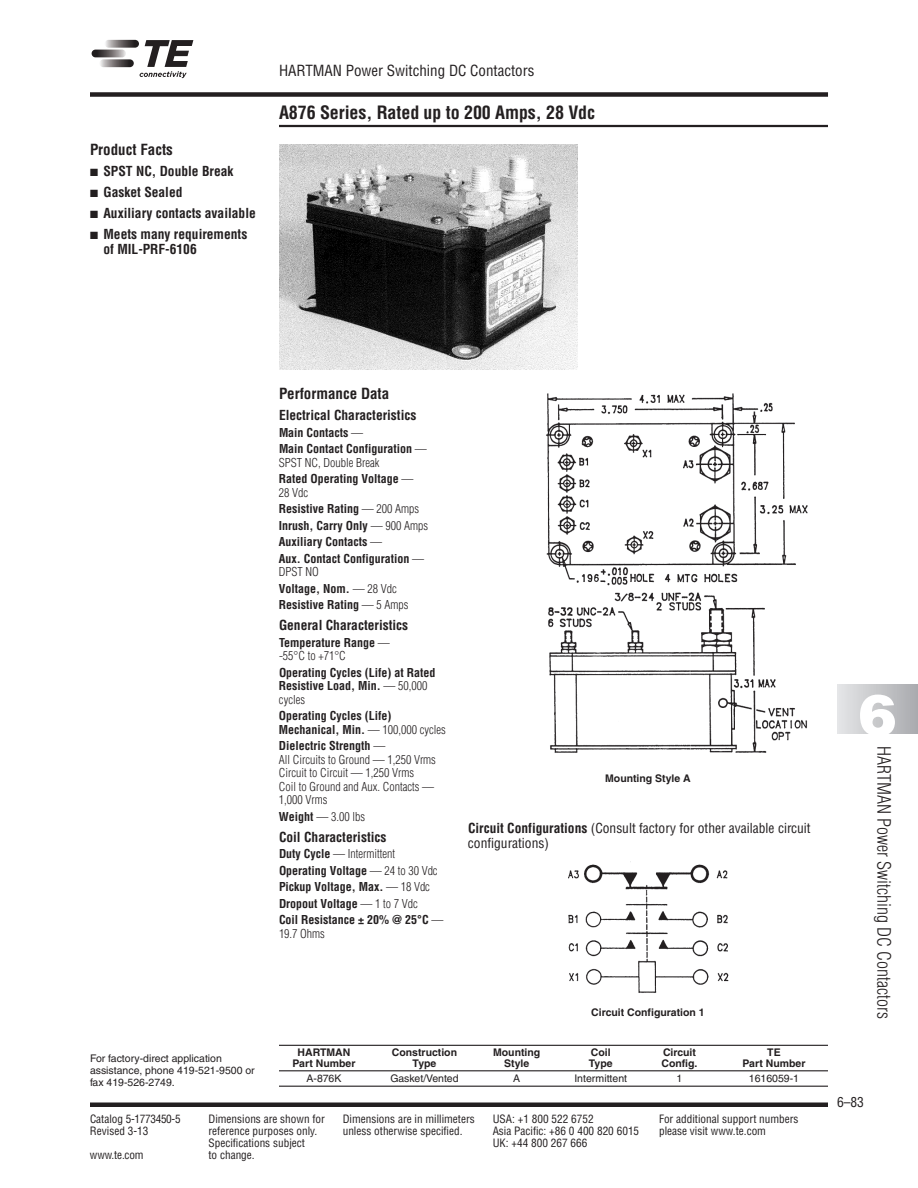
<style>
.page{position:relative;width:918px;height:1188px;background:#fff}
.page>*{position:absolute;margin:0;border:0;box-sizing:border-box;transform-origin:0 0}
.t1{font:900 57px "Helvetica";color:#fff}
.t2{font:300 condensed 18px "Helvetica";color:#231f20}
.t3{font:700 condensed 18px "Helvetica";letter-spacing:-.005em;color:#231f20}
.t4{font:condensed 15px "Helvetica";color:#231f20}
.t5{font:700 condensed 15px "Helvetica";color:#231f20}
.t6{font:700 condensed 13.5px/15px "Helvetica";color:#231f20}
.t7{font:condensed 13.5px/15px "Helvetica";color:#231f20}
.t8{font:700 condensed 12px/16.5px "Helvetica";color:#231f20}
.t9{font:300 condensed 12px/13.5px "Helvetica";color:#231f20}
.t10{font:condensed 11.25px "Helvetica";color:#231f20}
.t11{font:10.5px/12px "Helvetica";color:#231f20}
.t12{font:700 10.5px "Helvetica";color:#231f20}
.s1{font-weight:300}
.s2{font-weight:700}
</style>
<div class="page">
<hr style="left:279px;top:125px;width:549px;height:2px;background:#231f20">
<div style="left:90px;top:92px;width:738px;height:5px;background:#231f20"></div>
<div style="left:837px;top:684px;width:81px;height:50px;background:linear-gradient(to right,#e5e6e7,#a9aaae)"></div>
<svg style="left:105px;top:40px;width:34px;height:8px"></svg>
<svg style="left:99px;top:59px;width:35px;height:8px"></svg>
<svg style="left:92px;top:50px;width:34px;height:7px"></svg>
<svg style="left:140px;top:40px;width:53px;height:38px"></svg>
<div style="left:90px;top:1102px;width:738px;height:5px;background:#231f20"></div>
<img style="left:279px;top:144px;width:299px;height:226px">
<img style="left:546px;top:393px;width:262px;height:360px">
<img style="left:568px;top:861px;width:161px;height:132px">
<hr style="left:279px;top:1045px;width:549px;height:1px;background:#231f20">
<hr style="left:279px;top:1070px;width:549px;height:1px;background:#231f20">
<hr style="left:279px;top:1086px;width:549px;height:1px;background:#231f20">
<p class="t5" style="left:90px;top:141px;width:84px">Product Facts</p>
<p class="t6" style="left:90px;top:164px;width:145px">■ SPST NC, Double Break</p>
<p class="t6" style="left:90px;top:185px;width:94px">■ Gasket Sealed</p>
<p class="t6" style="left:90px;top:206px;width:167px">■ Auxiliary contacts available</p>
<p class="t6" style="left:104px;top:227px;width:145px;text-indent:-14px">■ Meets many requirements of MIL-PRF-6106</p>
<p class="t4" style="left:279px;top:62px;width:257px">HARTMAN Power Switching DC Contactors</p>
<h2 class="t3" style="left:279px;top:103px;width:318px">A876 Series, Rated up to 200 Amps, 28 Vdc</h2>
<p class="t5" style="left:279px;top:385px;width:112px">Performance Data</p>
<p class="t6" style="left:279px;top:408px;width:139px">Electrical Characteristics</p>
<p class="t8" style="left:279px;top:424px;width:149px">Main Contacts <span class="s1">—<br></span>Main Contact Configuration <span class="s1">—</span></p>
<p class="t8" style="left:279px;top:454px;width:136px"><span class="s1">SPST NC, Double Break<br></span>Rated Operating Voltage <span class="s1">—</span></p>
<p class="t8" style="left:279px;top:484px;width:151px"><span class="s1">28 Vdc<br></span>Resistive Rating <span class="s1">— 200 Amps<br></span>Inrush, Carry Only <span class="s1">— 900 Amps<br></span>Auxiliary Contacts <span class="s1">—<br></span>Aux. Contact Configuration <span class="s1">—</span></p>
<p class="t8" style="left:279px;top:564px;width:131px"><span class="s1">DPST NO<br></span>Voltage, Nom. <span class="s1">— 28 Vdc<br></span>Resistive Rating <span class="s1">— 5 Amps</span></p>
<p class="t6" style="left:279px;top:618px;width:131px">General Characteristics</p>
<p class="t8" style="left:279px;top:636px;width:112px;line-height:13.5px">Temperature Range <span class="s1">— -55°C to +71°C</span></p>
<p class="t8" style="left:279px;top:666px;width:158px;line-height:13.5px">Operating Cycles (Life) at Rated<br>Resistive Load, Min. <span class="s1">— 50,000 cycles</span></p>
<p class="t8" style="left:279px;top:709px;width:168px;line-height:13.5px">Operating Cycles (Life)<br>Mechanical, Min. <span class="s1">— 100,000 cycles</span></p>
<p class="t9" style="left:279px;top:739px;width:158px"><span class="s2">Dielectric Strength</span> —<br>All Circuits to Ground — 1,250 Vrms<br>Circuit to Circuit — 1,250 Vrms<br>Coil to Ground and Aux. Contacts —<br>1,000 Vrms</p>
<p class="t9" style="left:279px;top:810px;width:88px"><span class="s2">Weight</span> — 3.00 lbs</p>
<p class="t6" style="left:279px;top:829px;width:109px">Coil Characteristics</p>
<p class="t8" style="left:279px;top:846px;width:166px">Duty Cycle <span class="s1">— Intermittent<br></span>Operating Voltage <span class="s1">— 24 to 30 Vdc<br></span>Pickup Voltage, Max. <span class="s1">— 18 Vdc<br></span>Dropout Voltage <span class="s1">— 1 to 7 Vdc<br></span>Coil Resistance ± 20% @ 25°C <span class="s1">—</span></p>
<p class="t9" style="left:279px;top:927px;width:47px">19.7 Ohms</p>
<p class="t12" style="left:605px;top:775px;width:87px">Mounting Style A</p>
<p class="t7" style="left:468px;top:821px;width:344px"><span class="s2">Circuit Configurations</span> (Consult factory for other available circuit configurations)</p>
<p class="t12" style="left:591px;top:1008px;width:115px">Circuit Configuration 1</p>
<p class="t12" style="left:298px;top:1049px;width:54px">HARTMAN</p>
<p class="t12" style="left:392px;top:1049px;width:67px">Construction</p>
<p class="t12" style="left:493px;top:1049px;width:49px">Mounting</p>
<p class="t12" style="left:591px;top:1049px;width:21px">Coil</p>
<p class="t12" style="left:663px;top:1049px;width:35px">Circuit</p>
<p class="t12" style="left:767px;top:1049px;width:15px">TE</p>
<p class="t12" style="left:293px;top:1059px;width:64px">Part Number</p>
<p class="t12" style="left:413px;top:1059px;width:25px">Type</p>
<p class="t12" style="left:504px;top:1059px;width:27px">Style</p>
<p class="t12" style="left:589px;top:1059px;width:25px">Type</p>
<p class="t12" style="left:661px;top:1059px;width:38px">Config.</p>
<p class="t12" style="left:743px;top:1059px;width:64px">Part Number</p>
<p class="t11" style="left:307px;top:1073px;width:36px">A-876K</p>
<p class="t11" style="left:390px;top:1073px;width:70px">Gasket/Vented</p>
<p class="t11" style="left:513px;top:1073px;width:9px">A</p>
<p class="t11" style="left:574px;top:1073px;width:54px">Intermittent</p>
<p class="t11" style="left:677px;top:1073px;width:7px">1</p>
<p class="t11" style="left:749px;top:1073px;width:52px">1616059-1</p>
<p class="t11" style="left:90px;top:1053px;width:166px">For factory-direct application assistance, phone 419-521-9500 or fax 419-526-2749.</p>
<p class="t10" style="left:90px;top:1112px;width:92px">Catalog 5-1773450-5</p>
<p class="t10" style="left:208px;top:1112px;width:118px">Dimensions are shown for</p>
<p class="t10" style="left:343px;top:1112px;width:134px">Dimensions are in millimeters</p>
<p class="t10" style="left:493px;top:1112px;width:102px">USA: +1 800 522 6752</p>
<p class="t10" style="left:659px;top:1112px;width:141px">For additional support numbers</p>
<p class="t10" style="left:90px;top:1124px;width:60px">Revised 3-13</p>
<p class="t10" style="left:208px;top:1124px;width:110px">reference purposes only.</p>
<p class="t10" style="left:343px;top:1124px;width:121px">unless otherwise specified.</p>
<p class="t10" style="left:493px;top:1124px;width:148px">Asia Pacific: +86 0 400 820 6015</p>
<p class="t10" style="left:659px;top:1124px;width:109px">please visit www.te.com</p>
<p class="t10" style="left:208px;top:1136px;width:98px">Specifications subject</p>
<p class="t10" style="left:493px;top:1136px;width:96px">UK: +44 800 267 666</p>
<p class="t10" style="left:90px;top:1148px;width:55px">www.te.com</p>
<p class="t10" style="left:208px;top:1148px;width:48px">to change.</p>
<h1 class="t1" style="left:858px;top:694px;width:40px">6</h1>
<h2 class="t2" style="left:894px;top:746px;width:274px;rotate:90deg">HARTMAN Power Switching DC Contactors</h2>
<p class="t7" style="left:837px;top:1094px;width:28px">6–83</p>
</div>
